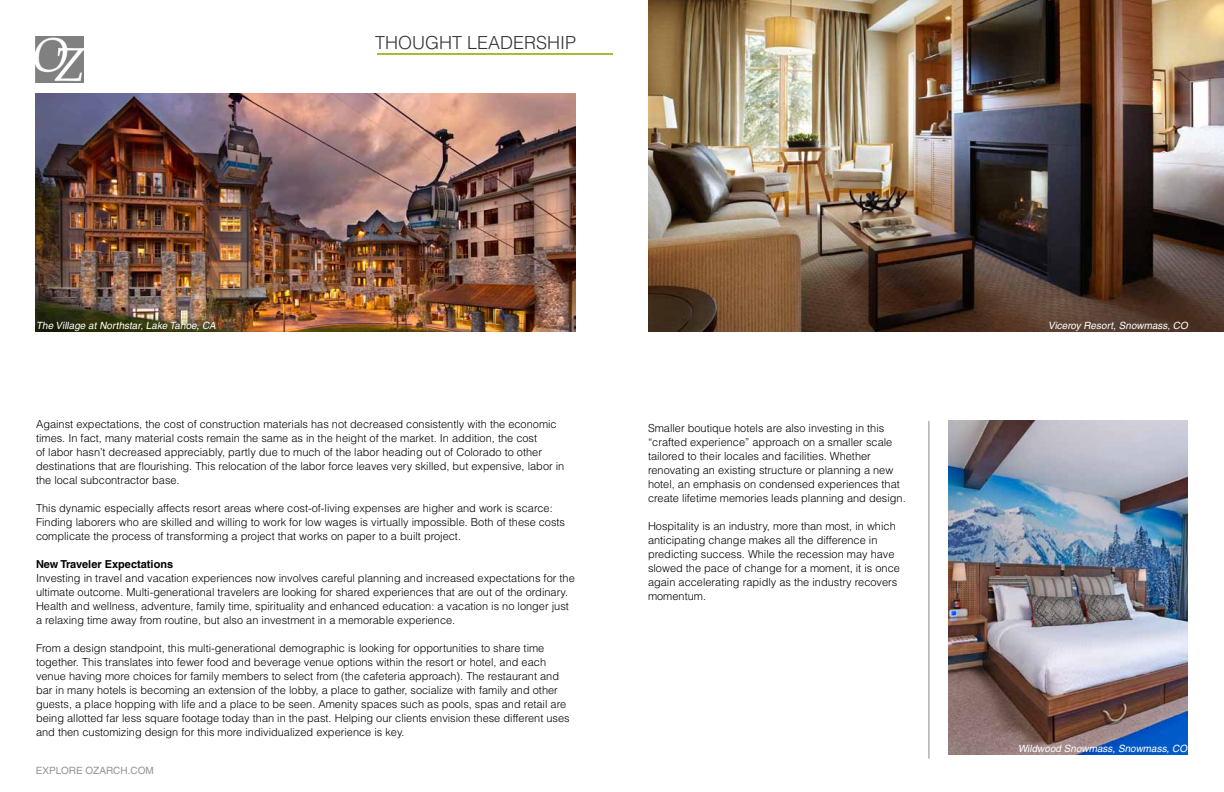
<style>
.page{position:relative;width:1224px;height:792px;background:#fff}
.page>*{position:absolute;margin:0;border:0;box-sizing:border-box;transform-origin:0 0}
.t1{font:300 18px "Helvetica LT Std";color:#363332}
.t2{font:300 11px/14px "Helvetica LT Std";color:#000}
.t3{font:700 11px "Helvetica LT Std";color:#000}
.t4{font:italic 10px "Helvetica LT Std";color:#fff}
.t5{font:10px "Helvetica LT Std";color:#939598}
</style>
<div class="page">
<img style="left:35px;top:94px;width:541px;height:237px">
<img style="left:35px;top:36px;width:49px;height:47px">
<hr style="left:377px;top:53px;width:236px;height:2px;background:#a9ba38">
<img style="left:648px;top:0;width:576px;height:331px">
<img style="left:948px;top:420px;width:240px;height:335px">
<hr style="left:929px;top:421px;width:1px;height:338px;background:#868787">
<h1 class="t1" style="left:375px;top:31px;width:203px">THOUGHT LEADERSHIP</h1>
<p class="t4" style="left:36px;top:320px;width:175px">The Village at Northstar, Lake Tahoe, CA</p>
<p class="t4" style="left:1048px;top:320px;width:134px">Viceroy Resort, Snowmass, CO</p>
<p class="t2" style="left:36px;top:417px;width:530px">Against expectations, the cost of construction materials has not decreased consistently with the economic times. In fact, many material costs remain the same as in the height of the market. In addition, the cost<br>of labor hasn’t decreased appreciably, partly due to much of the labor heading out of Colorado to other destinations that are flourishing. This relocation of the labor force leaves very skilled, but expensive, labor in the local subcontractor base.</p>
<p class="t2" style="left:36px;top:501px;width:531px">This dynamic especially affects resort areas where cost-of-living expenses are higher and work is scarce:<br>Finding laborers who are skilled and willing to work for low wages is virtually impossible. Both of these costs complicate the process of transforming a project that works on paper to a built project.</p>
<p class="t3" style="left:36px;top:558px;width:139px">New Traveler Expectations</p>
<p class="t2" style="left:36px;top:571px;width:540px">Investing in travel and vacation experiences now involves careful planning and increased expectations for the ultimate outcome. Multi-generational travelers are looking for shared experiences that are out of the ordinary.<br>Health and wellness, adventure, family time, spirituality and enhanced education: a vacation is no longer just a relaxing time away from routine, but also an investment in a memorable experience.</p>
<p class="t2" style="left:36px;top:641px;width:535px">From a design standpoint, this multi-generational demographic is looking for opportunities to share time together. This translates into fewer food and beverage venue options within the resort or hotel, and each venue having more choices for family members to select from (the cafeteria approach). The restaurant and bar in many hotels is becoming an extension of the lobby, a place to gather, socialize with family and other guests, a place hopping with life and a place to be seen. Amenity spaces such as pools, spas and retail are being allotted far less square footage today than in the past. Helping our clients envision these different uses and then customizing design for this more individualized experience is key.</p>
<p class="t5" style="left:36px;top:765px;width:120px">EXPLORE OZARCH.COM</p>
<p class="t2" style="left:648px;top:421px;width:259px">Smaller boutique hotels are also investing in this “crafted experience” approach on a smaller scale tailored to their locales and facilities. Whether renovating an existing structure or planning a new hotel, an emphasis on condensed experiences that create lifetime memories leads planning and design.</p>
<p class="t2" style="left:648px;top:519px;width:253px">Hospitality is an industry, more than most, in which anticipating change makes all the difference in predicting success. While the recession may have slowed the pace of change for a moment, it is once again accelerating rapidly as the industry recovers momentum.</p>
<p class="t4" style="left:1018px;top:743px;width:163px">Wildwood Snowmass, Snowmass, CO</p>
</div>
